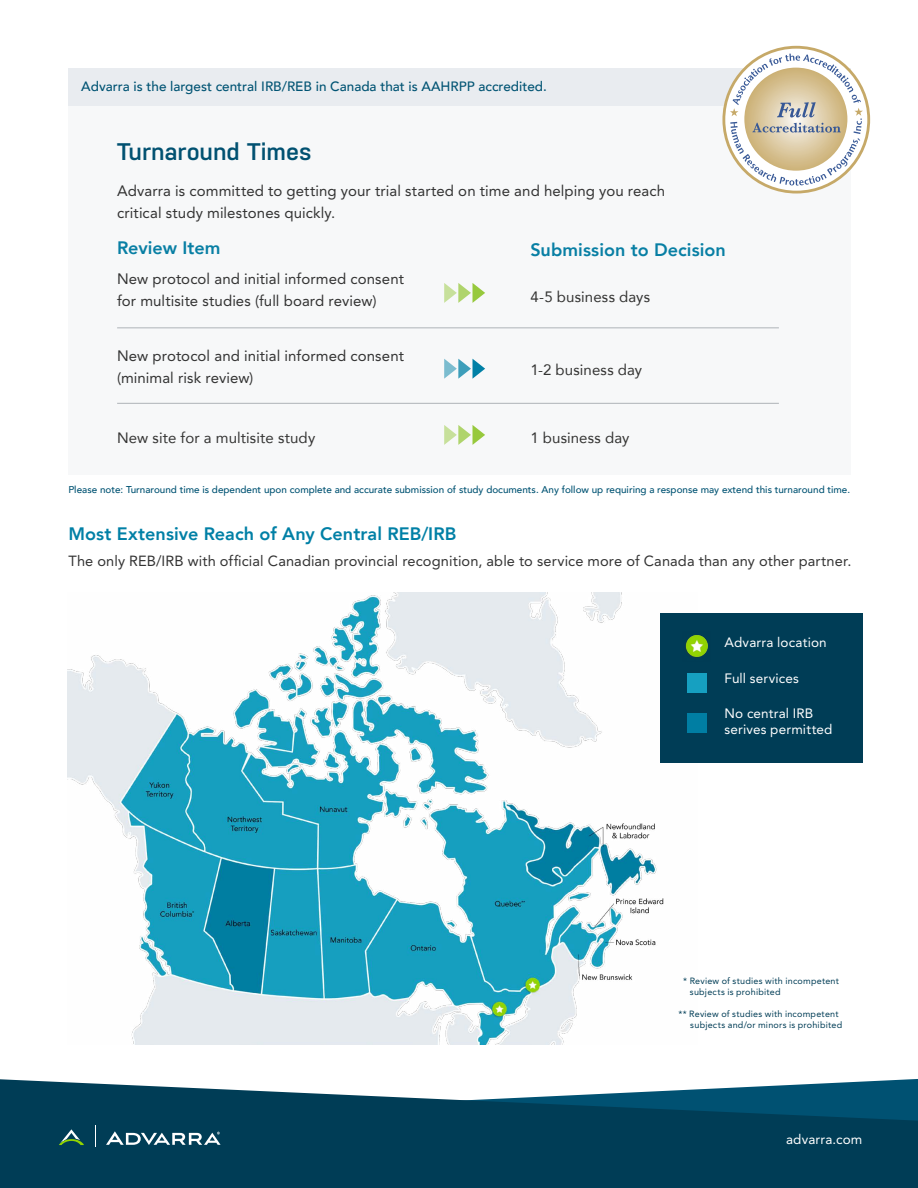
<style>
.page{position:relative;width:918px;height:1188px;background:#fff}
.page>*{position:absolute;margin:0;border:0;box-sizing:border-box;transform-origin:0 0}
.t1{font:600 24px "Nudista";color:#015171}
.t2{font:800 18px "Avenir";letter-spacing:.005em;color:#0080a6}
.t3{font:800 18px "Avenir";color:#087fa4}
.t4{font:15px/22.5px "Avenir LT Std";letter-spacing:.005em;color:#333}
.t5{font:15px "Avenir";letter-spacing:.01em;color:#343433}
.t6{font:14.7px "Avenir LT Std";letter-spacing:.01em;color:#333}
.t7{font:13.5px/16.2px "Avenir LT Std";letter-spacing:.01em;color:#fff}
.t8{font:500 13.5px "Avenir";color:#005373}
.t9{font:500 9.9px "Avenir";color:#005373}
.t10{font:9px/10.8px "Avenir LT Std";letter-spacing:.025em;color:#003d56}
</style>
<div class="page">
<svg style="left:0;top:1079px;width:918px;height:109px;background:#195269"></svg>
<svg style="left:95px;top:1125px;width:1px;height:22px"></svg>
<svg style="left:59px;top:1129px;width:25px;height:17px"></svg>
<svg style="left:106px;top:1131px;width:115px;height:14px"></svg>
<img style="left:67px;top:593px;width:631px;height:451px">
<div style="left:68px;top:68px;width:783px;height:52px;background:#e9ecf0"></div>
<div style="left:68px;top:106px;width:783px;height:368px;background:#f7f8f9"></div>
<svg style="left:724px;top:47px;width:145px;height:145px"></svg>
<div style="left:722px;top:46px;width:148px;height:148px;border:3px solid #c6a968;border-radius:50%"></div>
<svg style="left:730px;top:54px;width:133px;height:132px"></svg>
<hr style="left:117px;top:327px;width:662px;height:1px;background:#aeb3b8">
<svg style="left:444px;top:283px;width:41px;height:20px"></svg>
<svg style="left:444px;top:359px;width:41px;height:20px"></svg>
<hr style="left:117px;top:403px;width:662px;height:1px;background:#aeb3b8">
<svg style="left:444px;top:425px;width:41px;height:20px"></svg>
<div style="left:660px;top:613px;width:202px;height:149px;background:#003d56"></div>
<img style="left:685px;top:635px;width:23px;height:23px">
<div style="left:687px;top:673px;width:20px;height:20px;background:#16a0c1"></div>
<div style="left:687px;top:713px;width:20px;height:20px;background:#007ea3"></div>
<p class="t8" style="left:81px;top:75px;width:467px">Advarra is the largest central IRB/REB in Canada that is AAHRPP accredited.</p>
<h1 class="t1" style="left:117px;top:138px;width:196px">Turnaround Times</h1>
<p class="t4" style="left:117px;top:180px;width:550px">Advarra is committed to getting your trial started on time and helping you reach critical study milestones quickly.</p>
<p class="t3" style="left:117px;top:234px;width:105px">Review Item</p>
<p class="t4" style="left:117px;top:267px;width:288px">New protocol and initial informed consent for multisite studies (full board review)</p>
<p class="t3" style="left:530px;top:236px;width:197px">Submission to Decision</p>
<p class="t5" style="left:530px;top:285px;width:121px">4-5 business days</p>
<p class="t4" style="left:117px;top:344px;width:288px">New protocol and initial informed consent (minimal risk review)</p>
<p class="t5" style="left:530px;top:358px;width:113px">1-2 business day</p>
<p class="t5" style="left:117px;top:425px;width:200px">New site for a multisite study</p>
<p class="t5" style="left:530px;top:425px;width:101px">1 business day</p>
<p class="t9" style="left:68px;top:481px;width:783px">Please note: Turnaround time is dependent upon complete and accurate submission of study documents. Any follow up requiring a response may extend this turnaround time.</p>
<p class="t2" style="left:68px;top:519px;width:389px">Most Extensive Reach of Any Central REB/IRB</p>
<p class="t6" style="left:68px;top:552px;width:784px">The only REB/IRB with official Canadian provincial recognition, able to service more of Canada than any other partner.</p>
<p class="t7" style="left:725px;top:635px;width:104px">Advarra location</p>
<p class="t7" style="left:725px;top:671px;width:76px">Full services</p>
<p class="t7" style="left:725px;top:705px;width:109px">No central IRB serives permitted</p>
<p class="t10" style="left:690px;top:976px;width:151px;text-indent:-7px">* Review of studies with incompetent subjects is prohibited</p>
<p class="t10" style="left:690px;top:1008px;width:153px;text-indent:-12px">** Review of studies with incompetent subjects and/or minors is prohibited</p>
<p class="t7" style="left:786px;top:1131px;width:78px">advarra.com</p>
</div>
